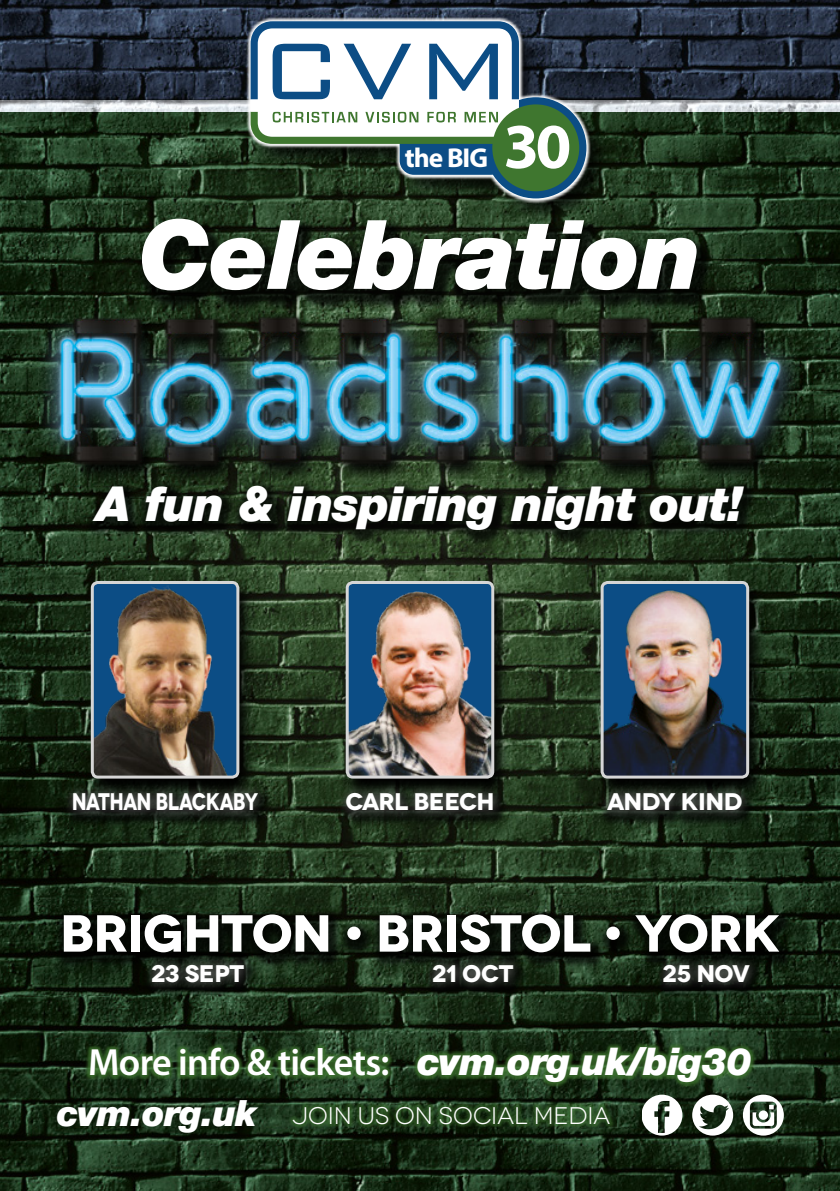
<style>
.page{position:relative;width:840px;height:1191px;background:#fff}
.page>*{position:absolute;margin:0;border:0;box-sizing:border-box;transform-origin:0 0}
.t1{font:italic 900 96px "Helvetica Neue LT Com";letter-spacing:-.02em;color:#fff}
.t2{font:700 64.2px "Myriad Pro";color:#fff}
.t3{font:700 52px "Novecentowide";letter-spacing:-.02em;color:#fff}
.t4{font:italic 900 48px "Helvetica Neue LT Com";letter-spacing:-.02em;color:#fff}
.t5{font:600 38px "Myriad Pro";letter-spacing:-.02em;color:#fff}
.t6{font:italic 900 36px "Helvetica Neue LT Com";letter-spacing:-.02em;color:#fff}
.t7{font:700 27.4px "Myriad Pro";letter-spacing:-.035em;color:#fff}
.t8{font:700 24px "Novecentowide";letter-spacing:-.02em;color:#fff}
.t9{font:24px "Novecentowide";letter-spacing:-.005em;color:#fff}
.t10{font:700 24px "Novecentowide";letter-spacing:-.04em;color:#fff;scale:.8 1}
.s1{font-family:"Helvetica Neue LT Com";font-weight:900;font-style:italic}
</style>
<div class="page">
<img style="left:0;top:0;width:839px;height:1191px">
<div style="left:85px;top:1041px;width:670px;height:46px;background:#3f762f;opacity:.75"></div>
<div style="left:288px;top:1101px;width:327px;height:28px;background:#3f762f;opacity:.5"></div>
<svg style="left:641px;top:1094px;width:41px;height:41px"></svg>
<svg style="left:691px;top:1094px;width:41px;height:41px"></svg>
<svg style="left:742px;top:1094px;width:40px;height:41px"></svg>
<div style="left:84px;top:479px;width:673px;height:67px;background:#000;opacity:.75"></div>
<svg style="left:84px;top:579px;width:173px;height:204px;background:#1d2a1a"></svg>
<img style="left:92px;top:585px;width:146px;height:192px">
<div style="left:91px;top:581px;width:148px;height:197px;border:3px solid #d6d6d6;border-radius:6px"></div>
<svg style="left:339px;top:579px;width:173px;height:221px;background:#283724"></svg>
<img style="left:349px;top:585px;width:141px;height:189px">
<div style="left:345px;top:581px;width:149px;height:197px;border:3px solid #d6d6d6;border-radius:6px"></div>
<svg style="left:594px;top:579px;width:172px;height:221px;background:#212f1f"></svg>
<img style="left:601px;top:582px;width:146px;height:195px">
<div style="left:600px;top:581px;width:148px;height:197px;border:3px solid #d6d6d6;border-radius:6px"></div>
<div style="left:65px;top:786px;width:207px;height:41px;background:#000;opacity:.75"></div>
<div style="left:63px;top:783px;width:204px;height:37px;background:#fff;opacity:.5"></div>
<img style="left:18px;top:286px;width:821px;height:198px">
<div style="left:136px;top:217px;width:577px;height:94px;background:#000;opacity:.75"></div>
<div style="left:250px;top:21px;width:360px;height:201px;background:#000;opacity:.75"></div>
<svg style="left:246px;top:17px;width:344px;height:186px;background:#323f38"></svg>
<div style="left:399px;top:113px;width:105px;height:62px;background:#0c4d85;border-radius:14px"></div>
<div style="left:485px;top:97px;width:101px;height:101px;background:#0c4d85;border-radius:50%"></div>
<svg style="left:250px;top:21px;width:272px;height:126px"></svg>
<div style="left:250px;top:100px;width:268px;height:12px;background:#fff"></div>
<div style="left:492px;top:104px;width:87px;height:87px;background:#3f762f;border-radius:50%"></div>
<div style="left:54px;top:908px;width:739px;height:61px;background:#000;opacity:.75"></div>
<div style="left:143px;top:958px;width:621px;height:40px;background:#000;opacity:.75"></div>
<div style="left:142px;top:954px;width:616px;height:38px;background:#fff;opacity:.5"></div>
<div style="left:598px;top:786px;width:157px;height:41px;background:#000;opacity:.75"></div>
<div style="left:598px;top:783px;width:152px;height:37px;background:#fff;opacity:.5"></div>
<div style="left:337px;top:786px;width:170px;height:41px;background:#000;opacity:.75"></div>
<div style="left:336px;top:783px;width:167px;height:37px;background:#fff;opacity:.5"></div>
<p class="t7" style="left:404px;top:140px;width:85px">the BIG</p>
<p class="t2" style="left:503px;top:104px;width:69px">30</p>
<p class="t1" style="left:138px;top:197px;width:564px">Celebration</p>
<p class="t4" style="left:96px;top:475px;width:648px">A fun &amp; inspiring night out!</p>
<p class="t10" style="left:72px;top:787px;width:234px">NATHAN BLACKABY</p>
<p class="t8" style="left:345px;top:787px;width:151px">CARL BEECH</p>
<p class="t8" style="left:607px;top:787px;width:137px">ANDY KIND</p>
<p class="t3" style="left:60px;top:900px;width:721px">BRIGHTON • BRISTOL • YORK</p>
<p class="t8" style="left:151px;top:958px;width:95px">23 SEPT</p>
<p class="t8" style="left:431px;top:958px;width:83px">21 OCT</p>
<p class="t8" style="left:662px;top:958px;width:89px">25 NOV</p>
<p class="t5" style="left:88px;top:1038px;width:665px">More info &amp; tickets: <span class="s1">cvm.org.uk/big30</span></p>
<p class="t6" style="left:57px;top:1091px;width:202px">cvm.org.uk</p>
<p class="t9" style="left:292px;top:1101px;width:319px">JOIN US ON SOCIAL MEDIA</p>
</div>
